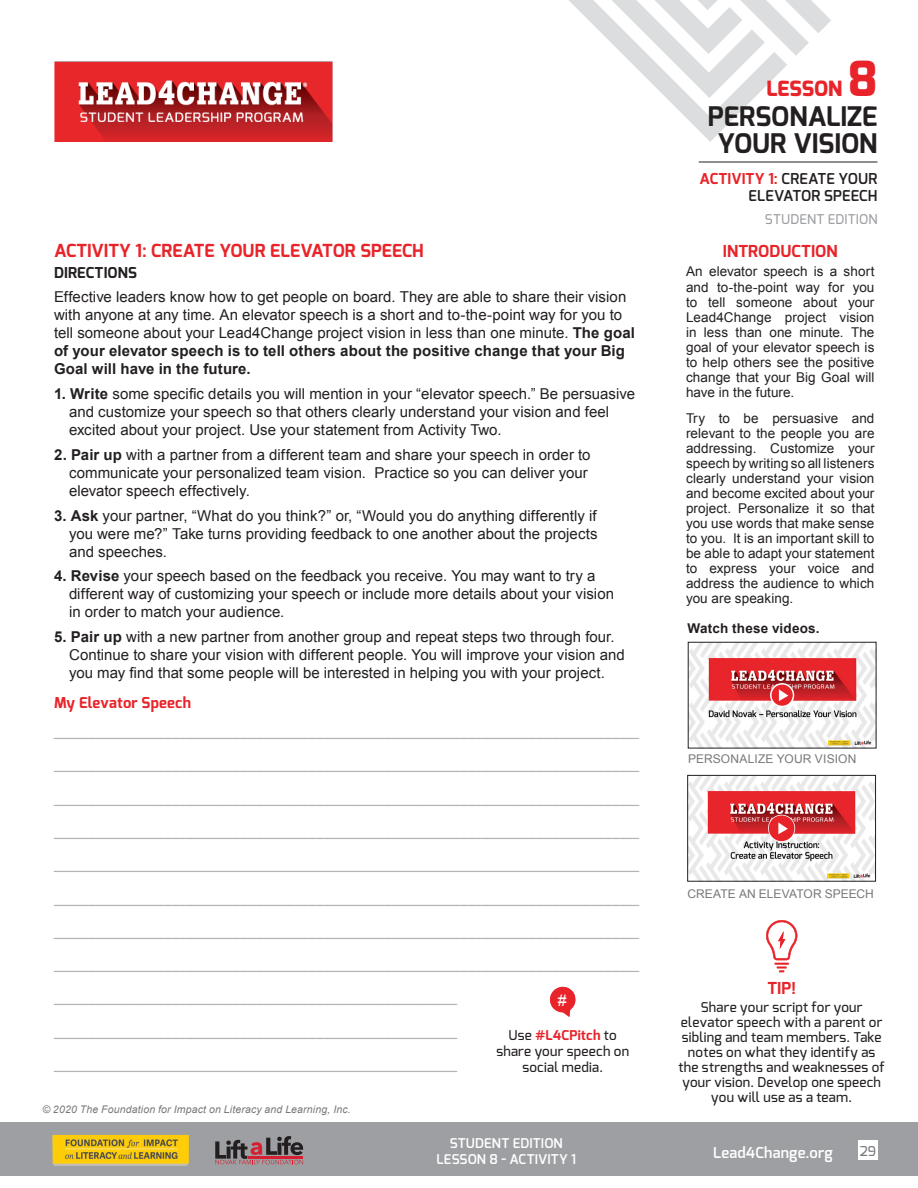
<style>
.page{position:relative;width:918px;height:1188px;background:#fff}
.page>*{position:absolute;margin:0;border:0;box-sizing:border-box;transform-origin:0 0}
.t1{font:800 48px "Exo";color:#e8242a}
.t2{font:700 27px/27px "Exo";color:#231f20;text-align:center}
.t3{font:800 21px "Exo";color:#e8242a}
.MAIN_header{font:700 18px "Exo";color:#e8242a}
.SIDEBAR_header{font:700 16.5px "Exo";letter-spacing:.01em;color:#e8242a}
.SIDEBAR_TIP_TIME_tex{font:700 16.5px "Exo";color:#e8242a}
.t4{font:15.9px "Arial";color:#fff}
.MAIN_text{font:15px/18px "Arial";letter-spacing:.005em;color:#231f20}
.MAIN_bullets{font:15px "Arial";color:#b2b3b7}
.t5{font:600 15px/16.5px "Exo";letter-spacing:.005em;color:#231f20;text-align:right}
.t6{font:700 15px "Exo";letter-spacing:.01em;color:#e8242a}
.t7{font:600 15px "Exo";letter-spacing:.015em;color:#fff}
.MAIN_subheader{font:700 15px "Exo";letter-spacing:.01em;color:#231f20}
.SIDEBAR_text{font:13.5px/15px "Arial";letter-spacing:.005em;color:#231f20;text-align:justify}
.SIDEBAR_TIP_TIME_tex-2{font:500 13.5px/15px "Exo";letter-spacing:.015em;color:#231f20;text-align:center}
.MAIN_bullets-2{font:500 13.5px/16.2px "Exo";letter-spacing:.015em;color:#231f20;text-align:center}
.t8{font:600 13.5px/16.2px "Exo";letter-spacing:.015em;color:#fff;text-align:center}
.MAIN_text-2{font:700 13.5px "Arial";letter-spacing:.015em;color:#231f20}
.t9{font:500 13.5px "Exo";letter-spacing:.015em;color:#9d9fa2}
.t10{font:500 13.5px "Exo";color:#76787b}
.SIDEBAR_bullets{font:12px "Arial";letter-spacing:.01em;color:#76787b}
.t11{font:italic 10.5px "Arial";letter-spacing:.015em;color:#76787b}
.s1{font-weight:700}
.s2{font-weight:700;color:#e8242a}
</style>
<div class="page">
<div style="left:0;top:1122px;width:918px;height:54px;background:#9d9fa2"></div>
<div style="left:858px;top:1141px;width:20px;height:19px;background:#fff"></div>
<svg style="left:667px;top:98px;width:87px;height:44px"></svg>
<svg style="left:569px;top:0;width:262px;height:98px"></svg>
<hr style="left:699px;top:162px;width:179px;height:1px;background:#231f20">
<svg style="left:215px;top:1136px;width:88px;height:28px"></svg>
<img style="left:52px;top:1135px;width:137px;height:31px">
<img style="left:54px;top:62px;width:279px;height:79px">
<svg style="left:549px;top:986px;width:27px;height:31px"></svg>
<img style="left:690px;top:644px;width:184px;height:102px">
<div style="left:688px;top:642px;width:188px;height:106px;border:1px solid #231f20"></div>
<svg style="left:771px;top:684px;width:22px;height:23px"></svg>
<div style="left:770px;top:683px;width:24px;height:24px;border:2px solid #fff;border-radius:50%"></div>
<svg style="left:779px;top:689px;width:9px;height:12px"></svg>
<img style="left:689px;top:777px;width:185px;height:102px">
<div style="left:687px;top:775px;width:189px;height:106px;border:1px solid #231f20"></div>
<div style="left:768px;top:815px;width:27px;height:27px;border:4px solid #fff;border-radius:50%"></div>
<div style="left:770px;top:817px;width:23px;height:23px;background:#e8242a;border-radius:50%"></div>
<div style="left:769px;top:815px;width:25px;height:26px;border:3px solid #e8242a;border-radius:50%"></div>
<svg style="left:778px;top:822px;width:10px;height:12px"></svg>
<svg style="left:766px;top:920px;width:31px;height:52px"></svg>
<p class="MAIN_header" style="left:54px;top:238px;width:371px">ACTIVITY 1: CREATE YOUR ELEVATOR SPEECH</p>
<p class="MAIN_subheader" style="left:54px;top:263px;width:84px">DIRECTIONS</p>
<p class="MAIN_text" style="left:54px;top:288px;width:583px">Effective leaders know how to get people on board. They are able to share their vision with anyone at any time. An elevator speech is a short and to-the-point way for you to tell someone about your Lead4Change project vision in less than one minute. <span class="s1">The goal of your elevator speech is to tell others about the positive change that your Big Goal will have in the future.</span></p>
<p class="MAIN_text" style="left:69px;top:385px;width:568px;text-indent:-15px"><span class="s1">1. Write</span> some specific details you will mention in your “elevator speech.” Be persuasive and customize your speech so that others clearly understand your vision and feel excited about your project. Use your statement from Activity Two.</p>
<p class="MAIN_text" style="left:69px;top:446px;width:523px;text-indent:-15px"><span class="s1">2. Pair up</span> with a partner from a different team and share your speech in order to communicate your personalized team vision. Practice so you can deliver your elevator speech effectively.</p>
<p class="MAIN_text" style="left:69px;top:506px;width:530px;text-align:justify;text-indent:-15px"><span class="s1">3. Ask</span> your partner, “What do you think?” or, “Would you do anything differently if you were me?” Take turns providing feedback to one another about the projects and speeches.</p>
<p class="MAIN_text" style="left:69px;top:567px;width:547px;text-indent:-15px"><span class="s1">4. Revise</span> your speech based on the feedback you receive. You may want to try a different way of customizing your speech or include more details about your vision in order to match your audience.</p>
<p class="MAIN_text" style="left:69px;top:628px;width:557px;text-indent:-15px"><span class="s1">5. Pair up</span> with a new partner from another group and repeat steps two through four.<br>Continue to share your vision with different people. You will improve your vision and you may find that some people will be interested in helping you with your project.</p>
<p class="t6" style="left:54px;top:693px;width:139px">My Elevator Speech</p>
<p class="MAIN_bullets" style="left:54px;top:721px;width:587px">_____________________________________________________________________________</p>
<p class="MAIN_bullets" style="left:54px;top:754px;width:587px">_____________________________________________________________________________</p>
<p class="MAIN_bullets" style="left:54px;top:788px;width:587px">_____________________________________________________________________________</p>
<p class="MAIN_bullets" style="left:54px;top:821px;width:587px">_____________________________________________________________________________</p>
<p class="MAIN_bullets" style="left:54px;top:854px;width:587px">_____________________________________________________________________________</p>
<p class="MAIN_bullets" style="left:54px;top:887px;width:587px">_____________________________________________________________________________</p>
<p class="MAIN_bullets" style="left:54px;top:921px;width:587px">_____________________________________________________________________________</p>
<p class="MAIN_bullets" style="left:54px;top:954px;width:587px">_____________________________________________________________________________</p>
<p class="MAIN_bullets" style="left:54px;top:987px;width:405px">_____________________________________________________</p>
<p class="MAIN_bullets" style="left:54px;top:1021px;width:405px">_____________________________________________________</p>
<p class="MAIN_bullets" style="left:54px;top:1054px;width:405px">_____________________________________________________</p>
<p class="t4" style="left:558px;top:990px;width:10px">#</p>
<p class="MAIN_bullets-2" style="left:496px;top:1027px;width:134px">Use <span class="s2">#L4CPitch</span> to share your speech on social media.</p>
<p class="t11" style="left:42px;top:1103px;width:310px">© 2020 The Foundation for Impact on Literacy and Learning, Inc.</p>
<p class="t8" style="left:436px;top:1135px;width:141px">STUDENT EDITION<br>LESSON 8 - ACTIVITY 1</p>
<h1 class="t1" style="left:848px;top:48px;width:31px">8</h1>
<h2 class="t2" style="left:708px;top:103px;width:171px">PERSONALIZE<br>YOUR VISION</h2>
<h3 class="t3" style="left:766px;top:75px;width:78px">LESSON</h3>
<p class="t5" style="left:700px;top:171px;width:179px"><span class="s2">ACTIVITY 1:</span> CREATE YOUR<br>ELEVATOR SPEECH</p>
<p class="t9" style="left:765px;top:210px;width:114px">STUDENT EDITION</p>
<p class="SIDEBAR_header" style="left:723px;top:241px;width:116px">INTRODUCTION</p>
<p class="SIDEBAR_text" style="left:686px;top:264px;width:190px">An elevator speech is a short and to-the-point way for you to tell someone about your Lead4Change project vision in less than one minute. The goal of your elevator speech is to help others see the positive change that your Big Goal will have in the future.</p>
<p class="SIDEBAR_text" style="left:686px;top:411px;width:190px">Try to be persuasive and relevant to the people you are addressing. Customize your speech by writing so all listeners clearly understand your vision and become excited about your project. Personalize it so that you use words that make sense to you. It is an important skill to be able to adapt your statement to express your voice and address the audience to which you are speaking.</p>
<p class="MAIN_text-2" style="left:687px;top:619px;width:134px">Watch these videos.</p>
<p class="SIDEBAR_bullets" style="left:688px;top:751px;width:170px">PERSONALIZE YOUR VISION</p>
<p class="SIDEBAR_bullets" style="left:687px;top:886px;width:188px">CREATE AN ELEVATOR SPEECH</p>
<p class="SIDEBAR_TIP_TIME_tex" style="left:767px;top:977px;width:30px">TIP!</p>
<p class="SIDEBAR_TIP_TIME_tex-2" style="left:678px;top:999px;width:208px">Share your script for your elevator speech with a parent or sibling and team members. Take notes on what they identify as the strengths and weaknesses of your vision. Develop one speech you will use as a team.</p>
<p class="t7" style="left:713px;top:1143px;width:121px">Lead4Change.org</p>
<p class="t10" style="left:860px;top:1142px;width:18px">29</p>
</div>
